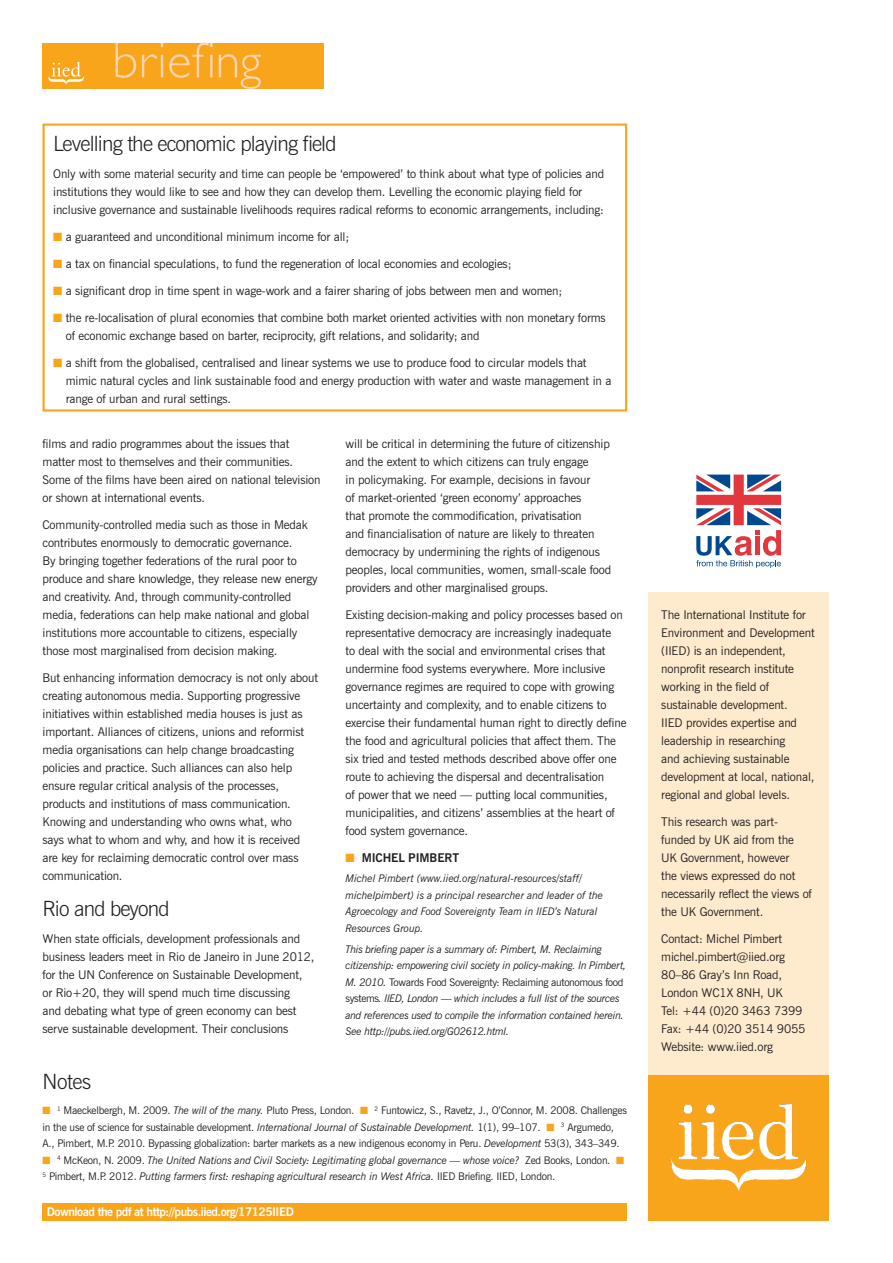
<style>
.page{position:relative;width:893px;height:1263px;background:#fff}
.page>*{position:absolute;margin:0;border:0;box-sizing:border-box;transform-origin:0 0}
.t1{font:300 21px "News Gothic BT";letter-spacing:-.04em;color:#231f20}
.t2{font:12px/18px "News Gothic BT";letter-spacing:-.01em;color:#231f20}
.t3{font:700 12px "News Gothic BT";letter-spacing:-.04em;color:#fff}
.t4{font:700 12px "News Gothic BT";color:#231f20}
.t5{font:italic 10.5px/16.5px "News Gothic BT";letter-spacing:-.02em;color:#231f20}
.t6{font:10.5px/16.5px "News Gothic BT";letter-spacing:-.02em;color:#231f20}
.s1{color:#f9a51b}
.s2{font-style:normal}
.s3{font-style:italic}
</style>
<div class="page">
<div style="left:43px;top:1203px;width:584px;height:17px;background:#f9a51b"></div>
<div style="left:648px;top:592px;width:181px;height:622px;background:#feeacc"></div>
<div style="left:648px;top:1075px;width:181px;height:145px;background:#f9a51b"></div>
<img style="left:672px;top:1105px;width:133px;height:85px">
<svg style="left:696px;top:475px;width:85px;height:93px"></svg>
<div style="left:43px;top:43px;width:281px;height:46px;background:#f9a51b"></div>
<svg style="left:48px;top:62px;width:36px;height:23px"></svg>
<svg style="left:116px;top:43px;width:20px;height:35px"></svg>
<svg style="left:142px;top:54px;width:16px;height:23px"></svg>
<hr style="left:161px;top:55px;width:2px;height:22px;background:#fdd5b0">
<svg style="left:169px;top:43px;width:44px;height:35px"></svg>
<svg style="left:219px;top:54px;width:42px;height:35px"></svg>
<div style="left:43px;top:124px;width:584px;height:288px;border:2px solid #f9a51b"></div>
<h1 class="t1" style="left:53px;top:130px;width:285px">Levelling the economic playing field</h1>
<p class="t2" style="left:53px;top:164px;width:552px">Only with some material security and time can people be ‘empowered’ to think about what type of policies and institutions they would like to see and how they can develop them. Levelling the economic playing field for inclusive governance and sustainable livelihoods requires radical reforms to economic arrangements, including:</p>
<p class="t2" style="left:53px;top:227px;width:297px"><span class="s1">■</span> a guaranteed and unconditional minimum income for all;</p>
<p class="t2" style="left:53px;top:254px;width:460px"><span class="s1">■</span> a tax on financial speculations, to fund the regeneration of local economies and ecologies;</p>
<p class="t2" style="left:53px;top:281px;width:511px"><span class="s1">■</span> a significant drop in time spent in wage-work and a fairer sharing of jobs between men and women;</p>
<p class="t2" style="left:66px;top:308px;width:542px;text-indent:-13px"><span class="s1">■</span> the re-localisation of plural economies that combine both market oriented activities with non monetary forms of economic exchange based on barter, reciprocity, gift relations, and solidarity; and</p>
<p class="t2" style="left:66px;top:353px;width:547px;text-indent:-13px"><span class="s1">■</span> a shift from the globalised, centralised and linear systems we use to produce food to circular models that mimic natural cycles and link sustainable food and energy production with water and waste management in a range of urban and rural settings.</p>
<p class="t2" style="left:43px;top:434px;width:280px">films and radio programmes about the issues that matter most to themselves and their communities.<br>Some of the films have been aired on national television or shown at international events.</p>
<p class="t2" style="left:43px;top:515px;width:277px">Community-controlled media such as those in Medak contributes enormously to democratic governance.<br>By bringing together federations of the rural poor to produce and share knowledge, they release new energy and creativity. And, through community-controlled media, federations can help make national and global institutions more accountable to citizens, especially those most marginalised from decision making.</p>
<p class="t2" style="left:43px;top:668px;width:277px">But enhancing information democracy is not only about creating autonomous media. Supporting progressive initiatives within established media houses is just as important. Alliances of citizens, unions and reformist media organisations can help change broadcasting policies and practice. Such alliances can also help ensure regular critical analysis of the processes, products and institutions of mass communication.<br>Knowing and understanding who owns what, who<br>says what to whom and why, and how it is received are key for reclaiming democratic control over mass communication.</p>
<h1 class="t1" style="left:43px;top:895px;width:129px">Rio and beyond</h1>
<p class="t2" style="left:43px;top:929px;width:274px">When state officials, development professionals and business leaders meet in Rio de Janeiro in June 2012, for the UN Conference on Sustainable Development, or Rio+20, they will spend much time discussing<br>and debating what type of green economy can best serve sustainable development. Their conclusions</p>
<p class="t2" style="left:345px;top:434px;width:267px">will be critical in determining the future of citizenship and the extent to which citizens can truly engage<br>in policymaking. For example, decisions in favour<br>of market-oriented ‘green economy’ approaches<br>that promote the commodification, privatisation<br>and financialisation of nature are likely to threaten democracy by undermining the rights of indigenous peoples, local communities, women, small-scale food providers and other marginalised groups.</p>
<p class="t2" style="left:345px;top:605px;width:282px">Existing decision-making and policy processes based on representative democracy are increasingly inadequate<br>to deal with the social and environmental crises that undermine food systems everywhere. More inclusive governance regimes are required to cope with growing uncertainty and complexity, and to enable citizens to exercise their fundamental human right to directly define the food and agricultural policies that affect them. The six tried and tested methods described above offer one route to achieving the dispersal and decentralisation<br>of power that we need — putting local communities, municipalities, and citizens’ assemblies at the heart of food system governance.</p>
<p class="t4" style="left:345px;top:850px;width:115px"><span class="s1">■</span> Michel Pimbert</p>
<p class="t5" style="left:345px;top:870px;width:259px">Michel Pimbert (www.iied.org/natural-resources/staff/ michelpimbert) is a principal researcher and leader of the Agroecology and Food Sovereignty Team in IIED’s Natural Resources Group.</p>
<p class="t5" style="left:345px;top:940px;width:282px">This briefing paper is a summary of: Pimbert, M. Reclaiming citizenship: empowering civil society in policy-making. In Pimbert, M. 2010. <span class="s2">Towards Food Sovereignty: Reclaiming autonomous food systems</span>. IIED, London — which includes a full list of the sources and references used to compile the information contained herein.<br>See http://pubs.iied.org/G02612.html.</p>
<h1 class="t1" style="left:43px;top:1069px;width:50px">Notes</h1>
<p class="t6" style="left:43px;top:1102px;width:586px"><span class="s1">■</span> <sup>1</sup> Maeckelbergh, M. 2009. <span class="s3">The will of the many.</span> Pluto Press, London. <span class="s1">■</span> <sup>2</sup> Funtowicz, S., Ravetz, J., O’Connor, M. 2008. Challenges in the use of science for sustainable development. <span class="s3">International Journal of Sustainable Development.</span> 1(1), 99–107. <span class="s1">■</span> <sup>3</sup> Argumedo,<br>A., Pimbert, M.P. 2010. Bypassing globalization: barter markets as a new indigenous economy in Peru. <span class="s3">Development</span> 53(3), 343–349.</p>
<p class="t5" style="left:43px;top:1152px;width:583px"><span class="s1">■</span> <sup>4</sup> <span class="s2">McKeon, N. 2009.</span> The United Nations and Civil Society: Legitimating global governance — whose voice? <span class="s2">Zed Books, London.</span> <span class="s1">■<br></span><sup>5</sup> <span class="s2">Pimbert, M.P. 2012.</span> Putting farmers first: reshaping agricultural research in West Africa. <span class="s2">IIED Briefing. IIED, London.</span></p>
<p class="t3" style="left:47px;top:1205px;width:249px">Download the pdf at http://pubs.iied.org/17125IIED</p>
<p class="t2" style="left:661px;top:605px;width:155px">The International Institute for<br>Environment and Development (IIED) is an independent, nonprofit research institute working in the field of sustainable development.<br>IIED provides expertise and leadership in researching<br>and achieving sustainable development at local, national, regional and global levels.</p>
<p class="t2" style="left:661px;top:812px;width:152px">This research was part&shy;funded by UK aid from the<br>UK Government, however<br>the views expressed do not necessarily reflect the views of the UK Government.</p>
<p class="t2" style="left:661px;top:929px;width:146px">Contact: Michel Pimbert michel.pimbert@iied.org<br>80–86 Gray’s Inn Road,<br>London WC1X 8NH, UK<br>Tel: +44 (0)20 3463 7399<br>Fax: +44 (0)20 3514 9055<br>Website: www.iied.org</p>
</div>
